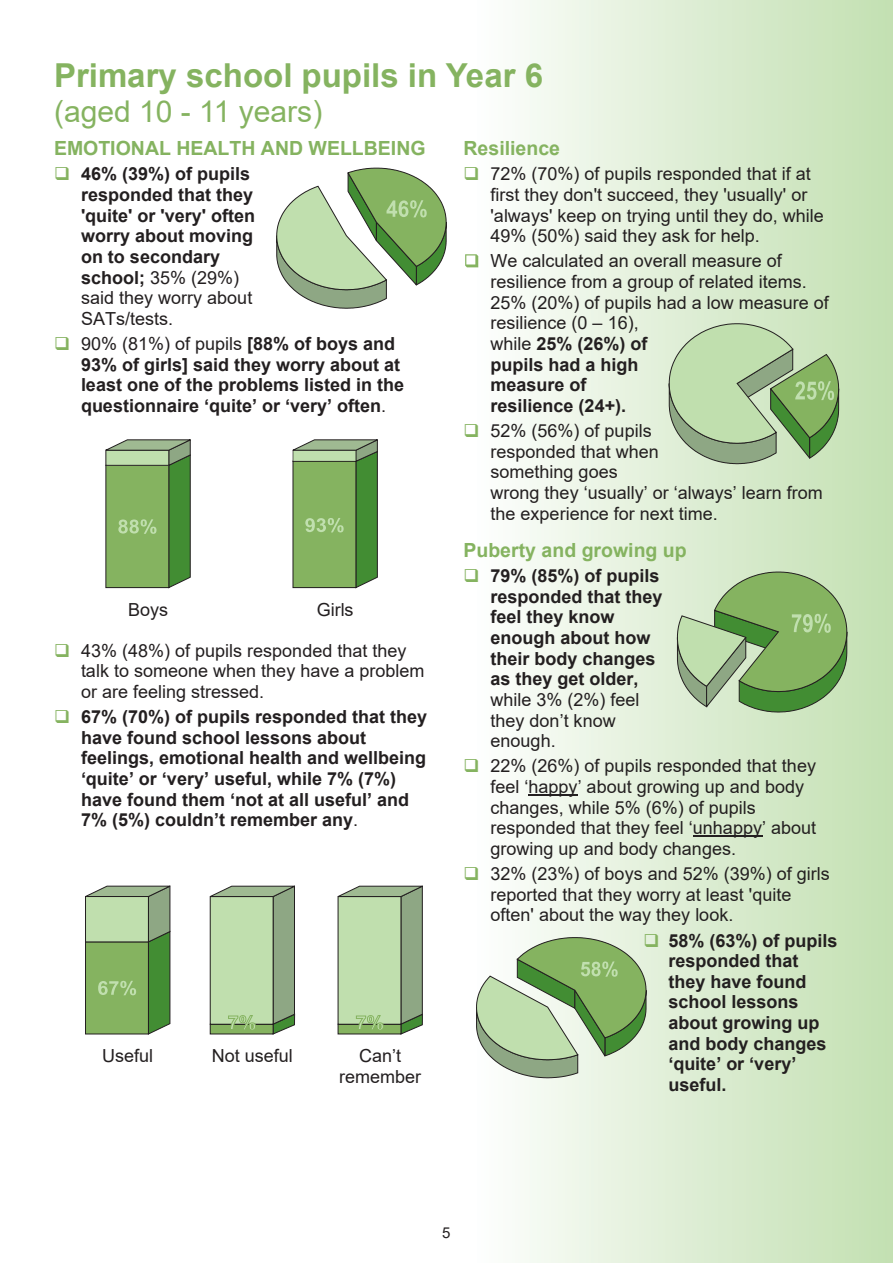
<style>
.page{position:relative;width:893px;height:1263px;background:#fff}
.page>*{position:absolute;margin:0;border:0;box-sizing:border-box;transform-origin:0 0}
.t1{font:700 33px "Arial";color:#85b360}
.t2{font:30px "Arial";color:#85b360}
.t3{font:700 19.5px "Arial";color:#85b360}
.t4{font:18px/20.7px "Arial";color:#231f20}
.t5{font:700 18px/20.7px "Arial";color:#231f20}
.t6{font:15px "Arial";color:#231f20}
.s1{font-weight:400}
.s2{font-weight:700}
</style>
<div class="page">
<div style="left:477px;top:0;width:416px;height:1263px;background:linear-gradient(to right,#fcfefc,#c2dfb1)"></div>
<svg style="left:465px;top:254px;width:13px;height:13px"></svg>
<hr style="left:528px;top:794px;width:50px;height:2px;background:#231f20">
<hr style="left:693px;top:835px;width:69px;height:2px;background:#231f20">
<svg style="left:105px;top:439px;width:86px;height:149px;background:#7ba861"></svg>
<svg style="left:292px;top:439px;width:86px;height:149px;background:#7aa75f"></svg>
<svg style="left:85px;top:885px;width:86px;height:150px;background:#88b071"></svg>
<svg style="left:337px;top:885px;width:86px;height:150px;background:#a8c498"></svg>
<svg style="left:209px;top:885px;width:87px;height:150px;background:#abc79b"></svg>
<svg style="left:276px;top:167px;width:171px;height:142px"></svg>
<svg style="left:668px;top:323px;width:171px;height:141px;background:#abc89a"></svg>
<svg style="left:677px;top:571px;width:170px;height:142px;background:#95ba7e"></svg>
<svg style="left:477px;top:167px;width:1px;height:13px"></svg>
<svg style="left:477px;top:424px;width:1px;height:13px"></svg>
<svg style="left:477px;top:569px;width:1px;height:13px"></svg>
<svg style="left:477px;top:759px;width:1px;height:13px"></svg>
<svg style="left:477px;top:867px;width:1px;height:13px"></svg>
<svg style="left:476px;top:933px;width:182px;height:145px;background:#b0cba0"></svg>
<h1 class="t1" style="left:54px;top:63px;width:491px">Primary school pupils in Year 6</h1>
<h2 class="t2" style="left:54px;top:100px;width:270px">(aged 10 - 11 years)</h2>
<p class="t3" style="left:54px;top:141px;width:373px">EMOTIONAL HEALTH AND WELLBEING</p>
<p class="t5" style="left:81px;top:165px;width:176px">46% (39%) of pupils responded that they 'quite' or 'very' often worry about moving on to secondary school; <span class="s1">35% (29%) said they worry about<br>SATs/tests.</span></p>
<p class="t5" style="left:81px;top:335px;width:325px"><span class="s1">90% (81%) of pupils</span> [88% of boys and 93% of girls] said they worry about at least one of the problems listed in the questionnaire ‘quite’ or ‘very’ often<span class="s1">.</span></p>
<p class="t3" style="left:463px;top:141px;width:98px">Resilience</p>
<p class="t4" style="left:490px;top:165px;width:335px">72% (70%) of pupils responded that if at first they don't succeed, they 'usually' or 'always' keep on trying until they do, while 49% (50%) said they ask for help.</p>
<p class="t4" style="left:490px;top:252px;width:340px">We calculated an overall measure of resilience from a group of related items.<br>25% (20%) of pupils had a low measure of resilience (0 – 16),<br>while <span class="s2">25% (26%) of<br>pupils had a high<br>measure of<br>resilience (24+).</span></p>
<p class="t4" style="left:490px;top:422px;width:334px">52% (56%) of pupils<br>responded that when<br>something goes<br>wrong they ‘usually’ or ‘always’ learn from the experience for next time.</p>
<p class="t3" style="left:463px;top:542px;width:225px">Puberty and growing up</p>
<p class="t5" style="left:490px;top:567px;width:174px">79% (85%) of pupils responded that they feel they know enough about how their body changes as they get older,</p>
<p class="t4" style="left:490px;top:691px;width:151px">while 3% (2%) feel they don’t know enough.</p>
<p class="t4" style="left:490px;top:757px;width:327px">22% (26%) of pupils responded that they feel ‘happy’ about growing up and body changes, while 5% (6%) of pupils responded that they feel ‘unhappy’ about growing up and body changes.</p>
<p class="t4" style="left:490px;top:865px;width:341px">32% (23%) of boys and 52% (39%) of girls reported that they worry at least 'quite often' about the way they look.</p>
<p class="t5" style="left:668px;top:931px;width:171px">58% (63%) of pupils responded that they have found school lessons about growing up and body changes ‘quite’ or ‘very’ useful.</p>
<p class="t4" style="left:128px;top:601px;width:42px">Boys</p>
<p class="t4" style="left:317px;top:601px;width:38px">Girls</p>
<p class="t4" style="left:81px;top:642px;width:345px">43% (48%) of pupils responded that they talk to someone when they have a problem or are feeling stressed.</p>
<p class="t5" style="left:81px;top:708px;width:348px">67% (70%) of pupils responded that they have found school lessons about feelings, emotional health and wellbeing ‘quite’ or ‘very’ useful, while 7% (7%) have found them ‘not at all useful’ and 7% (5%) couldn’t remember any<span class="s1">.</span></p>
<p class="t4" style="left:102px;top:1047px;width:53px">Useful</p>
<p class="t4" style="left:212px;top:1047px;width:83px">Not useful</p>
<p class="t4" style="left:339px;top:1047px;width:84px;text-align:center">Can’t remember</p>
<p class="t6" style="left:442px;top:1227px;width:10px">5</p>
</div>
